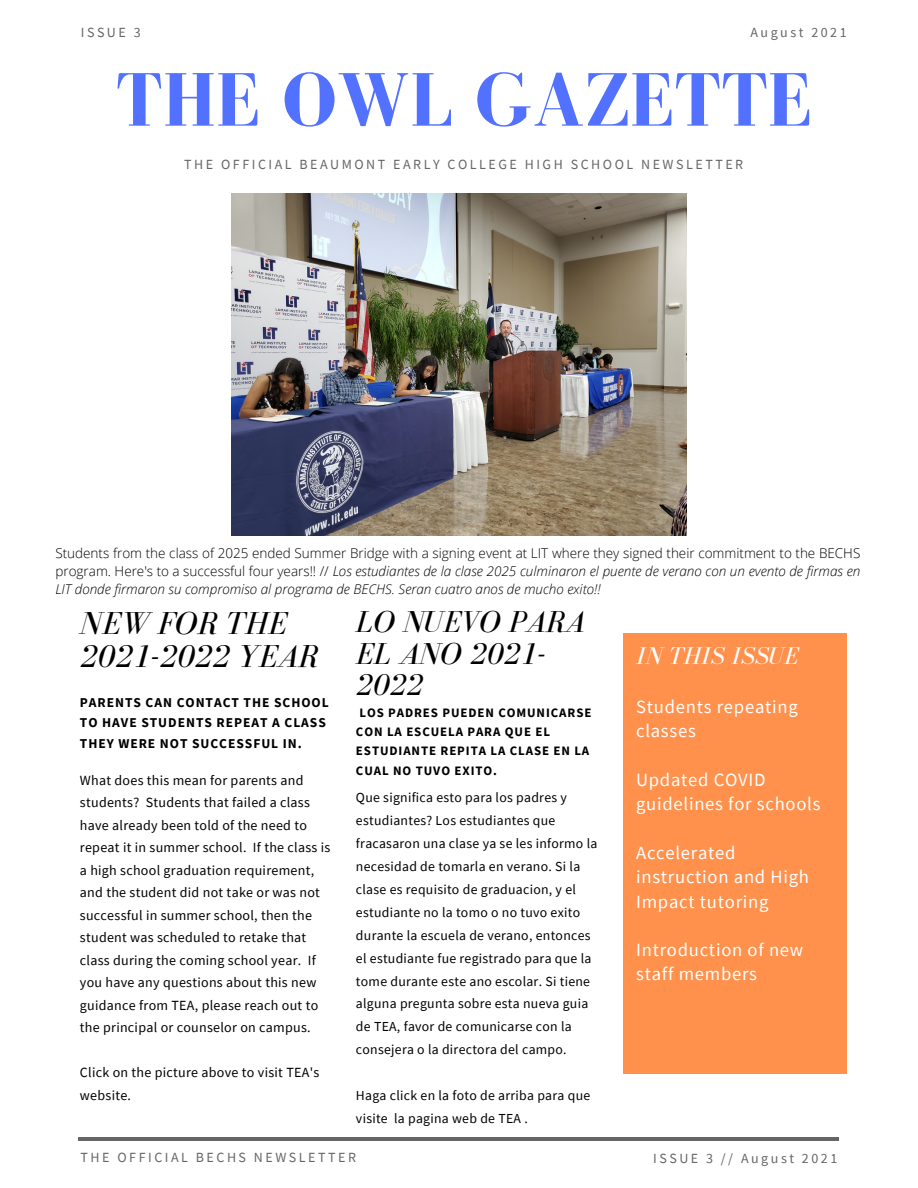
<style>
.page{position:relative;width:918px;height:1188px;background:#fff}
.page>*{position:absolute;margin:0;border:0;box-sizing:border-box;transform-origin:0 0}
.t1{font:700 77.85px "Bodoni FLF";color:#5271ff}
.t2{font:italic 32.7px/33.8px "Bodoni FLF";color:#000}
.t3{font:italic 31.2px/31.5px "Bodoni FLF";color:#000}
.t4{font:italic 24.9px "Bodoni FLF";color:#fff}
.t5{font:18.6px/24.3px "Source Sans Pro";letter-spacing:.04em;color:#fff}
.t6{font:13.95px/22.5px "Source Sans Pro";letter-spacing:.02em;color:#000}
.t7{font:13.95px "Source Sans Pro";letter-spacing:.18em;color:#666}
.t8{font:13.8px/23px "Source Sans Pro";letter-spacing:.02em;color:#000}
.t9{font:italic 300 13.5px/18px "Open Sans";color:#000;text-align:justify}
.t10{font:700 13.5px/20.2px "Source Sans Pro";letter-spacing:.07em;color:#000}
.t11{font:700 12.9px/19.4px "Source Sans Pro";letter-spacing:.07em;color:#000}
.s1{font-style:normal}
</style>
<div class="page">
<div style="left:623px;top:633px;width:223px;height:441px;background:#ff914d"></div>
<hr style="left:78px;top:1138px;width:761px;height:3px;background:#666">
<img style="left:231px;top:194px;width:456px;height:342px">
<p class="t7" style="left:81px;top:23px;width:61px">ISSUE 3</p>
<p class="t7" style="left:750px;top:23px;width:98px">August 2021</p>
<p class="t1" style="left:116px;top:58px;width:698px">THE OWL GAZETTE</p>
<p class="t7" style="left:184px;top:155px;width:560px">THE OFFICIAL BEAUMONT EARLY COLLEGE HIGH SCHOOL NEWSLETTER</p>
<p class="t9" style="left:55px;top:544px;width:806px"><span class="s1">Students from the class of 2025 ended Summer Bridge with a signing event at LIT where they signed their commitment to the BECHS program. Here's to a successful four years!! //</span> Los estudiantes de la clase 2025 culminaron el puente de verano con un evento de firmas en LIT donde firmaron su compromiso al programa de BECHS. Seran cuatro anos de mucho exito!!</p>
<p class="t2" style="left:80px;top:606px;width:240px">NEW FOR THE<br>2021-2022 YEAR</p>
<p class="t10" style="left:80px;top:692px;width:250px">PARENTS CAN CONTACT THE SCHOOL<br>TO HAVE STUDENTS REPEAT A CLASS<br>THEY WERE NOT SUCCESSFUL IN.</p>
<p class="t6" style="left:80px;top:768px;width:252px">What does this mean for parents and students? Students that failed a class have already been told of the need to repeat it in summer school. If the class is a high school graduation requirement, and the student did not take or was not successful in summer school, then the student was scheduled to retake that class during the coming school year. If you have any questions about this new guidance from TEA, please reach out to the principal or counselor on campus.</p>
<p class="t6" style="left:80px;top:1061px;width:241px">Click on the picture above to visit TEA's website.</p>
<p class="t3" style="left:356px;top:606px;width:230px">LO NUEVO PARA<br>EL ANO 2021-<br>2022</p>
<p class="t11" style="left:356px;top:702px;width:237px">LOS PADRES PUEDEN COMUNICARSE<br>CON LA ESCUELA PARA QUE EL<br>ESTUDIANTE REPITA LA CLASE EN LA<br>CUAL NO TUVO EXITO.</p>
<p class="t8" style="left:356px;top:786px;width:243px">Que significa esto para los padres y estudiantes? Los estudiantes que fracasaron una clase ya se les informo la necesidad de tomarla en verano. Si la clase es requisito de graduacion, y el estudiante no la tomo o no tuvo exito durante la escuela de verano, entonces el estudiante fue registrado para que la tome durante este ano escolar. Si tiene alguna pregunta sobre esta nueva guia de TEA, favor de comunicarse con la consejera o la directora del campo.</p>
<p class="t8" style="left:356px;top:1084px;width:236px">Haga click en la foto de arriba para que visite la pagina web de TEA .</p>
<p class="t4" style="left:636px;top:643px;width:164px">IN THIS ISSUE</p>
<p class="t5" style="left:636px;top:694px;width:163px">Students repeating classes</p>
<p class="t5" style="left:636px;top:767px;width:186px">Updated COVID guidelines for schools</p>
<p class="t5" style="left:636px;top:840px;width:174px">Accelerated instruction and High<br>Impact tutoring</p>
<p class="t5" style="left:636px;top:937px;width:169px">Introduction of new staff members</p>
<p class="t7" style="left:81px;top:1149px;width:277px">THE OFFICIAL BECHS NEWSLETTER</p>
<p class="t7" style="left:653px;top:1149px;width:186px">ISSUE 3 // August 2021</p>
</div>
